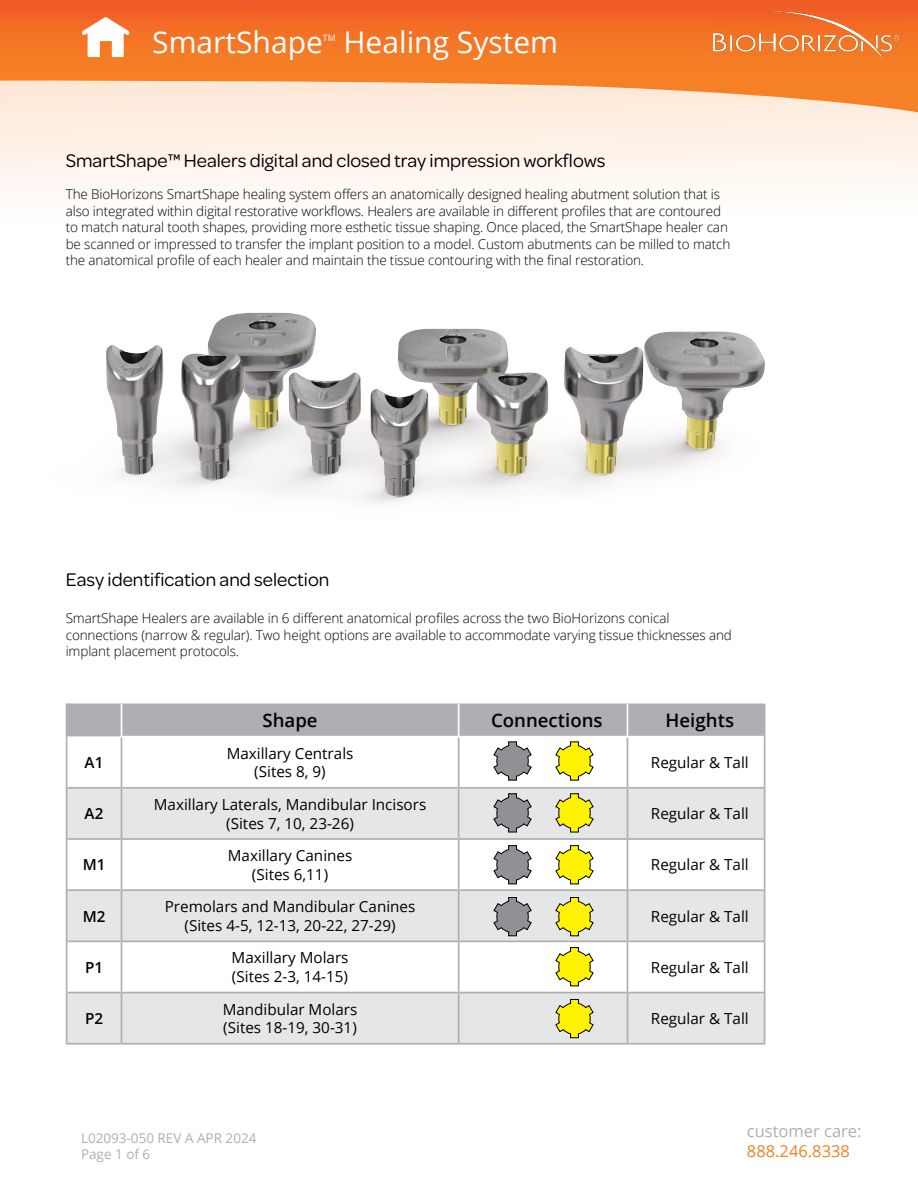
<style>
.page{position:relative;width:918px;height:1188px;background:#fff}
.page>*{position:absolute;margin:0;border:0;box-sizing:border-box;transform-origin:0 0}
.t1{font:30px "Open Sans";color:#fff}
.t2{font:19.5px "Omnes";color:#000}
.t3{font:600 18.6px "Open Sans";color:#000}
.t4{font:16.5px "Open Sans";color:#adafb2}
.t5{font:16.5px "Open Sans";color:#f58025}
.t6{font:15.3px/18.6px "Open Sans";color:#000;text-align:center}
.t7{font:600 15.3px "Open Sans";color:#000}
.t8{font:300 13.5px/16.5px "Open Sans";letter-spacing:-.01em;color:#000}
.t9{font:13.5px/16.2px "Open Sans";color:#adafb2}
.t10{font:8.7px "Open Sans";color:#fff}
</style>
<div class="page">
<svg style="left:0;top:112px;width:918px;height:81px;fill:#fef3ea"></svg>
<svg style="left:0;top:0;width:918px;height:112px;background:#f59051"></svg>
<img style="left:714px;top:12px;width:185px;height:47px">
<svg style="left:81px;top:17px;width:49px;height:40px"></svg>
<svg style="left:67px;top:788px;width:697px;height:256px;fill:#e5e6e7"></svg>
<hr style="left:458px;top:891px;width:1px;height:50px;background:#adafb2">
<hr style="left:627px;top:891px;width:1px;height:50px;background:#adafb2">
<hr style="left:764px;top:891px;width:1px;height:50px;background:#adafb2">
<hr style="left:122px;top:941px;width:337px;height:1px;background:#adafb2">
<hr style="left:459px;top:941px;width:168px;height:1px;background:#adafb2">
<hr style="left:458px;top:942px;width:1px;height:50px;background:#adafb2">
<hr style="left:627px;top:941px;width:138px;height:1px;background:#adafb2">
<hr style="left:627px;top:942px;width:1px;height:50px;background:#adafb2">
<hr style="left:764px;top:942px;width:1px;height:50px;background:#adafb2">
<hr style="left:122px;top:992px;width:337px;height:1px;background:#adafb2">
<hr style="left:459px;top:992px;width:168px;height:1px;background:#adafb2">
<hr style="left:458px;top:993px;width:1px;height:50px;background:#adafb2">
<hr style="left:627px;top:992px;width:138px;height:1px;background:#adafb2">
<hr style="left:627px;top:993px;width:1px;height:50px;background:#adafb2">
<hr style="left:764px;top:993px;width:1px;height:50px;background:#adafb2">
<hr style="left:122px;top:1043px;width:337px;height:2px;background:#adafb2">
<hr style="left:459px;top:1043px;width:168px;height:2px;background:#adafb2">
<hr style="left:627px;top:1043px;width:138px;height:2px;background:#adafb2">
<hr style="left:458px;top:737px;width:1px;height:50px;background:#adafb2">
<hr style="left:627px;top:737px;width:1px;height:50px;background:#adafb2">
<hr style="left:764px;top:737px;width:1px;height:50px;background:#adafb2">
<hr style="left:122px;top:787px;width:337px;height:2px;background:#adafb2">
<hr style="left:459px;top:787px;width:168px;height:2px;background:#adafb2">
<hr style="left:458px;top:789px;width:1px;height:49px;background:#adafb2">
<hr style="left:627px;top:787px;width:138px;height:2px;background:#adafb2">
<hr style="left:627px;top:789px;width:1px;height:49px;background:#adafb2">
<hr style="left:764px;top:789px;width:1px;height:49px;background:#adafb2">
<hr style="left:122px;top:838px;width:337px;height:2px;background:#adafb2">
<hr style="left:459px;top:838px;width:168px;height:2px;background:#adafb2">
<hr style="left:458px;top:840px;width:1px;height:49px;background:#adafb2">
<hr style="left:627px;top:838px;width:138px;height:2px;background:#adafb2">
<hr style="left:627px;top:840px;width:1px;height:49px;background:#adafb2">
<hr style="left:764px;top:840px;width:1px;height:49px;background:#adafb2">
<hr style="left:122px;top:889px;width:337px;height:2px;background:#adafb2">
<hr style="left:459px;top:889px;width:168px;height:2px;background:#adafb2">
<hr style="left:627px;top:889px;width:138px;height:2px;background:#adafb2">
<hr style="left:66px;top:737px;width:1px;height:51px;background:#adafb2">
<hr style="left:121px;top:737px;width:1px;height:50px;background:#adafb2">
<hr style="left:66px;top:839px;width:1px;height:51px;background:#adafb2">
<hr style="left:121px;top:840px;width:1px;height:49px;background:#adafb2">
<hr style="left:66px;top:941px;width:1px;height:52px;background:#adafb2">
<hr style="left:121px;top:942px;width:1px;height:50px;background:#adafb2">
<hr style="left:66px;top:788px;width:1px;height:51px;background:#adafb2">
<hr style="left:67px;top:787px;width:54px;height:2px;background:#adafb2">
<hr style="left:121px;top:789px;width:1px;height:49px;background:#adafb2">
<hr style="left:67px;top:838px;width:54px;height:2px;background:#adafb2">
<hr style="left:66px;top:890px;width:1px;height:51px;background:#adafb2">
<hr style="left:67px;top:889px;width:54px;height:2px;background:#adafb2">
<hr style="left:121px;top:891px;width:1px;height:50px;background:#adafb2">
<hr style="left:67px;top:941px;width:54px;height:1px;background:#adafb2">
<hr style="left:66px;top:993px;width:1px;height:50px;background:#adafb2">
<hr style="left:67px;top:992px;width:54px;height:1px;background:#adafb2">
<hr style="left:121px;top:993px;width:1px;height:50px;background:#adafb2">
<hr style="left:66px;top:1043px;width:55px;height:2px;background:#adafb2">
<hr style="left:66px;top:703px;width:1px;height:34px;background:#adafb2">
<svg style="left:67px;top:703px;width:698px;height:78px"></svg>
<svg style="left:493px;top:845px;width:39px;height:40px"></svg>
<svg style="left:555px;top:845px;width:39px;height:40px"></svg>
<svg style="left:555px;top:947px;width:39px;height:40px"></svg>
<svg style="left:493px;top:793px;width:39px;height:40px;background:#a0a0a3"></svg>
<svg style="left:555px;top:793px;width:39px;height:40px;background:#ddd651"></svg>
<svg style="left:493px;top:897px;width:39px;height:40px;background:#a0a0a3"></svg>
<svg style="left:555px;top:897px;width:39px;height:40px;background:#ddd651"></svg>
<svg style="left:555px;top:999px;width:39px;height:40px;background:#ddd651"></svg>
<img style="left:106px;top:312px;width:659px;height:191px">
<h1 class="t1" style="left:152px;top:22px;width:172px">SmartShape</h1>
<p class="t10" style="left:323px;top:32px;width:14px">TM</p>
<h1 class="t1" style="left:343px;top:22px;width:216px">Healing System</h1>
<h2 class="t2" style="left:66px;top:147px;width:541px">SmartShape™ Healers digital and closed tray impression workflows</h2>
<p class="t8" style="left:66px;top:186px;width:666px">The BioHorizons SmartShape healing system offers an anatomically designed healing abutment solution that is also integrated within digital restorative workflows. Healers are available in different profiles that are contoured to match natural tooth shapes, providing more esthetic tissue shaping. Once placed, the SmartShape healer can be scanned or impressed to transfer the implant position to a model. Custom abutments can be milled to match the anatomical profile of each healer and maintain the tissue contouring with the final restoration.</p>
<h2 class="t2" style="left:66px;top:567px;width:265px">Easy identification and selection</h2>
<p class="t8" style="left:66px;top:610px;width:668px">SmartShape Healers are available in 6 different anatomical profiles across the two BioHorizons conical connections (narrow &amp; regular). Two height options are available to accommodate varying tissue thicknesses and implant placement protocols.</p>
<h3 class="t3" style="left:262px;top:707px;width:57px">Shape</h3>
<h3 class="t3" style="left:491px;top:707px;width:113px">Connections</h3>
<h3 class="t3" style="left:666px;top:707px;width:70px">Heights</h3>
<p class="t7" style="left:85px;top:752px;width:20px">A1</p>
<p class="t6" style="left:227px;top:744px;width:128px">Maxillary Centrals (Sites 8, 9)</p>
<p class="t6" style="left:651px;top:753px;width:99px">Regular &amp; Tall</p>
<p class="t7" style="left:85px;top:803px;width:20px">A2</p>
<p class="t6" style="left:154px;top:795px;width:274px">Maxillary Laterals, Mandibular Incisors (Sites 7, 10, 23-26)</p>
<p class="t6" style="left:651px;top:804px;width:99px">Regular &amp; Tall</p>
<p class="t7" style="left:83px;top:854px;width:24px">M1</p>
<p class="t6" style="left:228px;top:846px;width:126px">Maxillary Canines (Sites 6,11)</p>
<p class="t6" style="left:651px;top:855px;width:99px">Regular &amp; Tall</p>
<p class="t7" style="left:83px;top:906px;width:24px">M2</p>
<p class="t6" style="left:165px;top:897px;width:252px">Premolars and Mandibular Canines (Sites 4-5, 12-13, 20-22, 27-29)</p>
<p class="t6" style="left:651px;top:906px;width:99px">Regular &amp; Tall</p>
<p class="t7" style="left:85px;top:957px;width:20px">P1</p>
<p class="t6" style="left:232px;top:948px;width:118px;text-align:left">Maxillary Molars (Sites 2-3, 14-15)</p>
<p class="t6" style="left:651px;top:958px;width:99px">Regular &amp; Tall</p>
<p class="t7" style="left:85px;top:1008px;width:20px">P2</p>
<p class="t6" style="left:223px;top:999px;width:136px;text-align:left">Mandibular Molars (Sites 18-19, 30-31)</p>
<p class="t6" style="left:651px;top:1009px;width:99px">Regular &amp; Tall</p>
<p class="t9" style="left:81px;top:1130px;width:177px">L02093-050 REV A APR 2024<br>Page 1 of 6</p>
<p class="t4" style="left:747px;top:1119px;width:116px">customer care:</p>
<p class="t5" style="left:747px;top:1139px;width:105px">888.246.8338</p>
</div>
